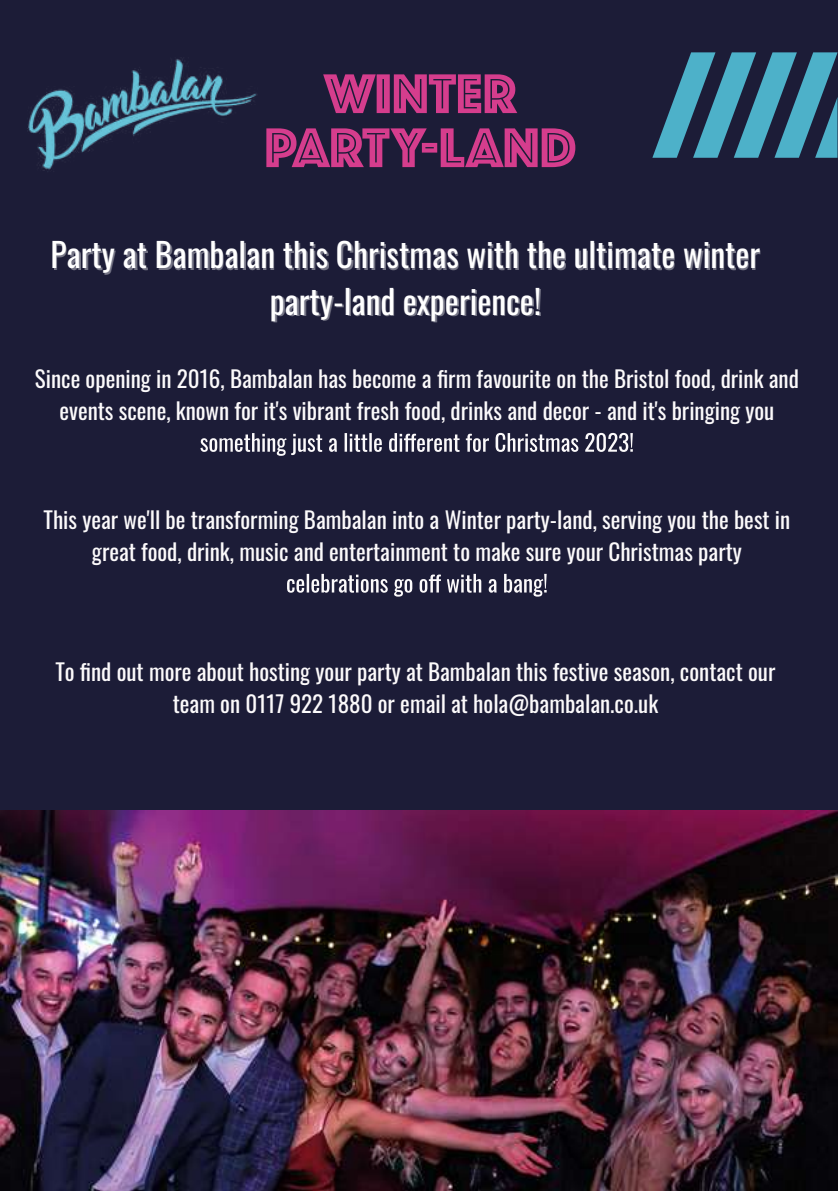
<style>
.page{position:relative;width:840px;height:1191px;background:#fff}
.page>*{position:absolute;margin:0;border:0;box-sizing:border-box;transform-origin:0 0}
.t1{font:58px/54px "Phosphate Inline";color:#d53d8d;text-align:center}
.t2{font:33.4px/46.4px "Oswald";color:#fff;text-align:center}
.t3{font:23px/32px "Oswald";color:#fcfafb;text-align:center}
</style>
<div class="page">
<div style="left:0;top:0;width:837px;height:1116px;background:#1c1c37"></div>
<svg style="left:652px;top:52px;width:185px;height:106px"></svg>
<img style="left:0;top:810px;width:837px;height:380px">
<img style="left:27px;top:59px;width:230px;height:113px">
<svg style="left:200px;top:433px;width:432px;height:23px"></svg>
<svg style="left:287px;top:574px;width:259px;height:22px"></svg>
<h1 class="t1" style="left:264px;top:64px;width:313px">WINTER<br>PARTY-LAND</h1>
<h2 class="t2" style="left:50px;top:228px;width:711px">Party at Bambalan this Christmas with the ultimate winter party-land experience!</h2>
<p class="t3" style="left:35px;top:360px;width:765px">Since opening in 2016, Bambalan has become a firm favourite on the Bristol food, drink and events scene, known for it's vibrant fresh food, drinks and decor - and it's bringing you</p>
<p class="t3" style="left:43px;top:501px;width:747px">This year we'll be transforming Bambalan into a Winter party-land, serving you the best in great food, drink, music and entertainment to make sure your Christmas party</p>
<p class="t3" style="left:56px;top:653px;width:721px">To find out more about hosting your party at Bambalan this festive season, contact our team on 0117 922 1880 or email at hola@bambalan.co.uk</p>
</div>
